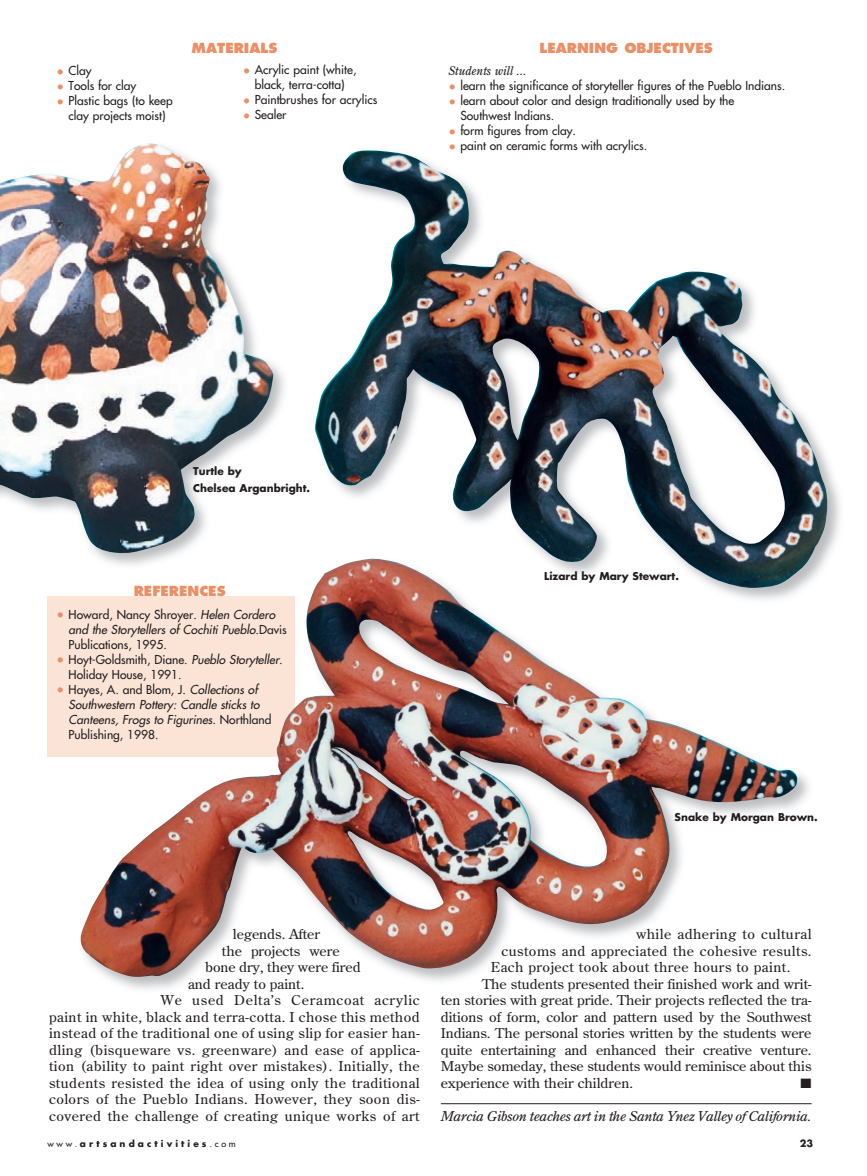
<style>
.page{position:relative;width:867px;height:1176px;background:#fff}
.page>*{position:absolute;margin:0;border:0;box-sizing:border-box;transform-origin:0 0}
.t1{font:13.5px "Century Old Style";letter-spacing:.03em;color:#231f20;scale:1.07 1}
.t2{font:13.5px "Century Old Style";color:#231f20;scale:1.07 1}
.t3{font:italic 13.5px "Century Old Style";letter-spacing:-.02em;color:#231f20;scale:1.07 1}
.t4{font:800 13.5px "Futura";color:#eb8f66}
.t5{font:13.5px "Century Old Style";letter-spacing:.05em;color:#231f20;scale:1.07 1}
.t6{font:13.5px "Zapf Dingbats";color:#231f20;scale:1.07 1}
.t7{font:12px/15px "Futura";color:#231f20;text-align:center}
.t8{font:italic 12px/15px "Futura";color:#231f20}
.t9{font:italic 12px "Century Old Style";color:#231f20}
.t10{font:700 10.5px/16.5px "Futura";color:#231f20}
.t11{font:700 9.75px "Futura";color:#231f20}
.t12{font:700 9px "Futura";letter-spacing:.345em;color:#231f20}
.s1{font-size:13.5px;color:#eb8f66}
.s2{font-style:normal;font-size:13.5px;color:#eb8f66}
.s3{font-style:normal}
.s4{font-style:italic}
.s5{font-weight:400}
</style>
<div class="page">
<img style="left:0;top:143px;width:840px;height:962px">
<p class="t7" style="left:57px;top:64px;width:37px"><span class="s1">•</span> Clay</p>
<p class="t7" style="left:57px;top:79px;width:81px"><span class="s1">•</span> Tools for clay</p>
<p class="t7" style="left:57px;top:94px;width:118px"><span class="s1">•</span> Plastic bags (to keep clay projects moist)</p>
<p class="t4" style="left:191px;top:42px;width:87px">MATERIALS</p>
<p class="t7" style="left:243px;top:63px;width:115px"><span class="s1">•</span> Acrylic paint (white, black, terra-cotta)</p>
<p class="t7" style="left:243px;top:93px;width:136px"><span class="s1">•</span> Paintbrushes for acrylics</p>
<p class="t7" style="left:243px;top:108px;width:45px"><span class="s1">•</span> Sealer</p>
<p class="t4" style="left:539px;top:42px;width:175px">LEARNING OBJECTIVES</p>
<p class="t9" style="left:448px;top:66px;width:80px">Students will ...</p>
<p class="t7" style="left:448px;top:79px;width:338px"><span class="s1">•</span> learn the significance of storyteller figures of the Pueblo Indians.</p>
<p class="t7" style="left:460px;top:94px;width:275px;text-align:left;text-indent:-12px"><span class="s1">•</span> learn about color and design traditionally used by the<br>Southwest Indians.</p>
<p class="t7" style="left:448px;top:124px;width:129px"><span class="s1">•</span> form figures from clay.</p>
<p class="t7" style="left:448px;top:139px;width:200px"><span class="s1">•</span> paint on ceramic forms with acrylics.</p>
<p class="t10" style="left:193px;top:464px;width:119px">Turtle by<br>Chelsea Arganbright.</p>
<p class="t4" style="left:134px;top:585px;width:93px">REFERENCES</p>
<p class="t8" style="left:69px;top:607px;width:220px;text-indent:-12px"><span class="s2">•</span> <span class="s3">Howard, Nancy Shroyer.</span> Helen Cordero and the Storytellers of Cochiti Pueblo.<span class="s3">D a v i s<br>Publications, 1995.</span></p>
<p class="t7" style="left:69px;top:652px;width:218px;text-align:left;text-indent:-12px"><span class="s1">•</span> Hoyt-Goldsmith, Diane. <span class="s4">Pueblo Storyteller.<br></span>Holiday House, 1991.</p>
<p class="t8" style="left:69px;top:682px;width:204px;text-indent:-12px"><span class="s2">•</span> <span class="s3">Hayes, A. and Blom, J.</span> Collections of Southwestern Pottery: Candle sticks to Canteens, Frogs to Figurines. <span class="s3">N o rt h l a n d Publishing, 1998.</span></p>
<p class="t10" style="left:544px;top:568px;width:136px">Lizard by Mary Stewart.</p>
<p class="t10" style="left:674px;top:809px;width:145px">Snake by Morgan Brown.</p>
<p class="t2" style="left:233px;top:928px;width:83px">legends. After</p>
<p class="t2" style="left:222px;top:945px;width:112px">the projects were</p>
<p class="t2" style="left:205px;top:961px;width:147px">bone dry, they were fired</p>
<p class="t2" style="left:188px;top:978px;width:110px">and ready to paint.</p>
<p class="t5" style="left:160px;top:994px;width:244px">We used Delta’s Ceramcoat acrylic</p>
<p class="t1" style="left:49px;top:1011px;width:348px">paint in white, black and terra-cotta. I chose this method</p>
<p class="t1" style="left:49px;top:1027px;width:348px">instead of the traditional one of using slip for easier han-</p>
<p class="t1" style="left:49px;top:1044px;width:348px">dling (bisqueware vs. greenware) and ease of applica-</p>
<p class="t1" style="left:49px;top:1060px;width:348px">tion (ability to paint right over mistakes). Initially, the</p>
<p class="t1" style="left:49px;top:1077px;width:348px">students resisted the idea of using only the traditional</p>
<p class="t1" style="left:49px;top:1093px;width:348px">colors of the Pueblo Indians. However, they soon dis-</p>
<p class="t1" style="left:49px;top:1110px;width:348px">covered the challenge of creating unique works of art</p>
<p class="t1" style="left:636px;top:928px;width:165px">while adhering to cultural</p>
<p class="t1" style="left:501px;top:945px;width:291px">customs and appreciated the cohesive results.</p>
<p class="t1" style="left:490px;top:961px;width:281px">Each project took about three hours to paint.</p>
<p class="t2" style="left:482px;top:978px;width:309px">The students presented their finished work and writ-</p>
<p class="t2" style="left:441px;top:994px;width:348px">ten stories with great pride. Their projects reflected the tra-</p>
<p class="t2" style="left:441px;top:1011px;width:348px">ditions of form, color and pattern used by the Southwest</p>
<p class="t2" style="left:441px;top:1027px;width:348px">Indians. The personal stories written by the students were</p>
<p class="t2" style="left:441px;top:1044px;width:348px">quite entertaining and enhanced their creative venture.</p>
<p class="t2" style="left:441px;top:1060px;width:348px">Maybe someday, these students would reminisce about this</p>
<p class="t2" style="left:441px;top:1077px;width:181px">experience with their children.</p>
<p class="t6" style="left:800px;top:1076px;width:12px">■</p>
<p class="t3" style="left:441px;top:1110px;width:348px">Marcia Gibson teaches art in the Santa Ynez Valley of California.</p>
<p class="t12" style="left:48px;top:1139px;width:190px"><span class="s5">www.</span>artsandactivities<span class="s5">.com</span></p>
<p class="t11" style="left:799px;top:1139px;width:15px">23</p>
</div>
